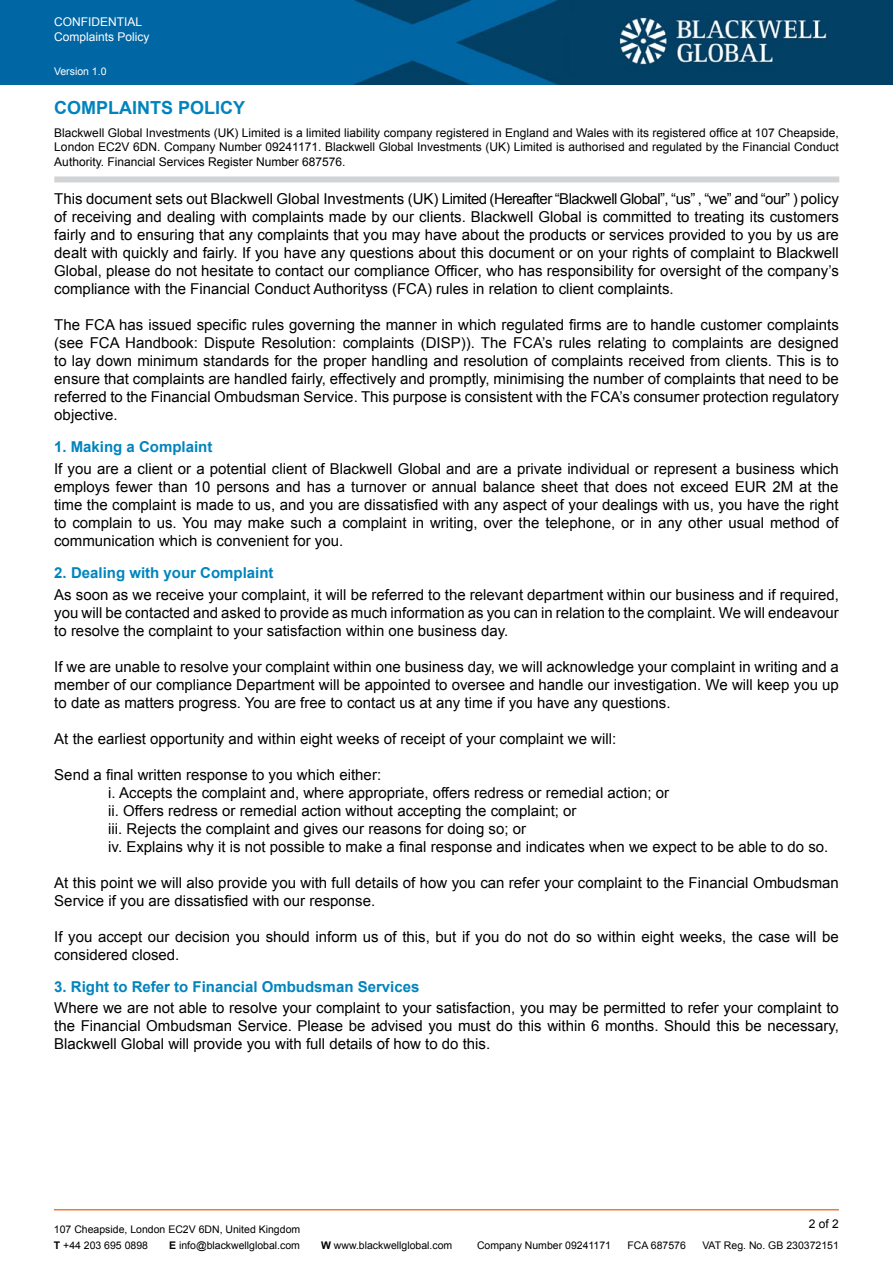
<style>
.page{position:relative;width:893px;height:1263px;background:#fff}
.page>*{position:absolute;margin:0;border:0;box-sizing:border-box;transform-origin:0 0}
.t1{font:700 18px "Arial";color:#0084be}
.t2{font:15px/18px "Arial";color:#000;text-align:justify}
.t3{font:700 15px "Arial";color:#0084be}
.t4{font:12px/14.4px "Arial";color:#000;text-align:justify}
.t5{font:12px/14.4px "Arial";color:#fff}
.t6{font:10.5px "Arial";color:#000}
.t7{font:10.5px "Arial";color:#000101}
.t8{font:10.5px "Arial";color:#fff}
.s1{font-weight:700}
</style>
<div class="page">
<img style="left:0;top:0;width:893px;height:85px">
<hr style="left:54px;top:1209px;width:785px;height:1px;background:#f47836">
<div style="left:54px;top:176px;width:785px;height:6px;background:#d1d3d4"></div>
<p class="t5" style="left:54px;top:15px;width:97px">CONFIDENTIAL<br>Complaints Policy</p>
<p class="t8" style="left:54px;top:64px;width:54px">Version 1.0</p>
<p class="t1" style="left:54px;top:96px;width:193px">COMPLAINTS POLICY</p>
<p class="t4" style="left:54px;top:126px;width:786px">Blackwell Global Investments (UK) Limited is a limited liability company registered in England and Wales with its registered office at 107 Cheapside, London EC2V 6DN. Company Number 09241171. Blackwell Global Investments (UK) Limited is authorised and regulated by the Financial Conduct Authority. Financial Services Register Number 687576.</p>
<p class="t2" style="left:54px;top:190px;width:786px">This document sets out Blackwell Global Investments (UK) Limited (Hereafter “Blackwell Global”, “us” , “we” and “our” ) policy of receiving and dealing with complaints made by our clients. Blackwell Global is committed to treating its customers fairly and to ensuring that any complaints that you may have about the products or services provided to you by us are dealt with quickly and fairly. If you have any questions about this document or on your rights of complaint to Blackwell Global, please do not hesitate to contact our compliance Officer, who has responsibility for oversight of the company’s compliance with the Financial Conduct Authorityss (FCA) rules in relation to client complaints.</p>
<p class="t2" style="left:54px;top:316px;width:786px">The FCA has issued specific rules governing the manner in which regulated firms are to handle customer complaints (see FCA Handbook: Dispute Resolution: complaints (DISP)). The FCA’s rules relating to complaints are designed to lay down minimum standards for the proper handling and resolution of complaints received from clients. This is to ensure that complaints are handled fairly, effectively and promptly, minimising the number of complaints that need to be referred to the Financial Ombudsman Service. This purpose is consistent with the FCA’s consumer protection regulatory objective.</p>
<p class="t3" style="left:54px;top:437px;width:160px">1. Making a Complaint</p>
<p class="t2" style="left:54px;top:460px;width:786px">If you are a client or a potential client of Blackwell Global and are a private individual or represent a business which employs fewer than 10 persons and has a turnover or annual balance sheet that does not exceed EUR 2M at the time the complaint is made to us, and you are dissatisfied with any aspect of your dealings with us, you have the right to complain to us. You may make such a complaint in writing, over the telephone, or in any other usual method of communication which is convenient for you.</p>
<p class="t2" style="left:54px;top:585px;width:786px">As soon as we receive your complaint, it will be referred to the relevant department within our business and if required, you will be contacted and asked to provide as much information as you can in relation to the complaint. We will endeavour to resolve the complaint to your satisfaction within one business day.</p>
<p class="t2" style="left:54px;top:657px;width:786px">If we are unable to resolve your complaint within one business day, we will acknowledge your complaint in writing and a member of our compliance Department will be appointed to oversee and handle our investigation. We will keep you up to date as matters progress. You are free to contact us at any time if you have any questions.</p>
<p class="t2" style="left:54px;top:729px;width:563px">At the earliest opportunity and within eight weeks of receipt of your complaint we will:</p>
<p class="t2" style="left:108px;top:765px;width:722px;text-align:left;text-indent:-54px">Send a final written response to you which either:<br>i. Accepts the complaint and, where appropriate, offers redress or remedial action; or<br>ii. Offers redress or remedial action without accepting the complaint; or<br>iii. Rejects the complaint and gives our reasons for doing so; or<br>iv. Explains why it is not possible to make a final response and indicates when we expect to be able to do so.</p>
<p class="t2" style="left:54px;top:873px;width:786px">At this point we will also provide you with full details of how you can refer your complaint to the Financial Ombudsman<br>Service if you are dissatisfied with our response.</p>
<p class="t2" style="left:54px;top:927px;width:786px">If you accept our decision you should inform us of this, but if you do not do so within eight weeks, the case will be considered closed.</p>
<p class="t3" style="left:54px;top:563px;width:221px">2. Dealing with your Complaint</p>
<p class="t3" style="left:54px;top:976px;width:367px">3. Right to Refer to Financial Ombudsman Services</p>
<p class="t2" style="left:54px;top:999px;width:786px">Where we are not able to resolve your complaint to your satisfaction, you may be permitted to refer your complaint to the Financial Ombudsman Service. Please be advised you must do this within 6 months. Should this be necessary, Blackwell Global will provide you with full details of how to do this.</p>
<p class="t6" style="left:54px;top:1222px;width:248px">107 Cheapside, London EC2V 6DN, United Kingdom</p>
<p class="t4" style="left:809px;top:1217px;width:32px">2 of 2</p>
<p class="t6" style="left:54px;top:1238px;width:96px"><span class="s1">T</span> +44 203 695 0898</p>
<p class="t6" style="left:169px;top:1238px;width:132px"><span class="s1">E</span> info@blackwellglobal.com</p>
<p class="t6" style="left:321px;top:1238px;width:133px"><span class="s1">W</span> www.blackwellglobal.com</p>
<p class="t7" style="left:477px;top:1238px;width:136px">Company Number 09241171</p>
<p class="t7" style="left:627px;top:1238px;width:60px">FCA 687576</p>
<p class="t7" style="left:702px;top:1238px;width:138px">VAT Reg. No. GB 230372151</p>
</div>
